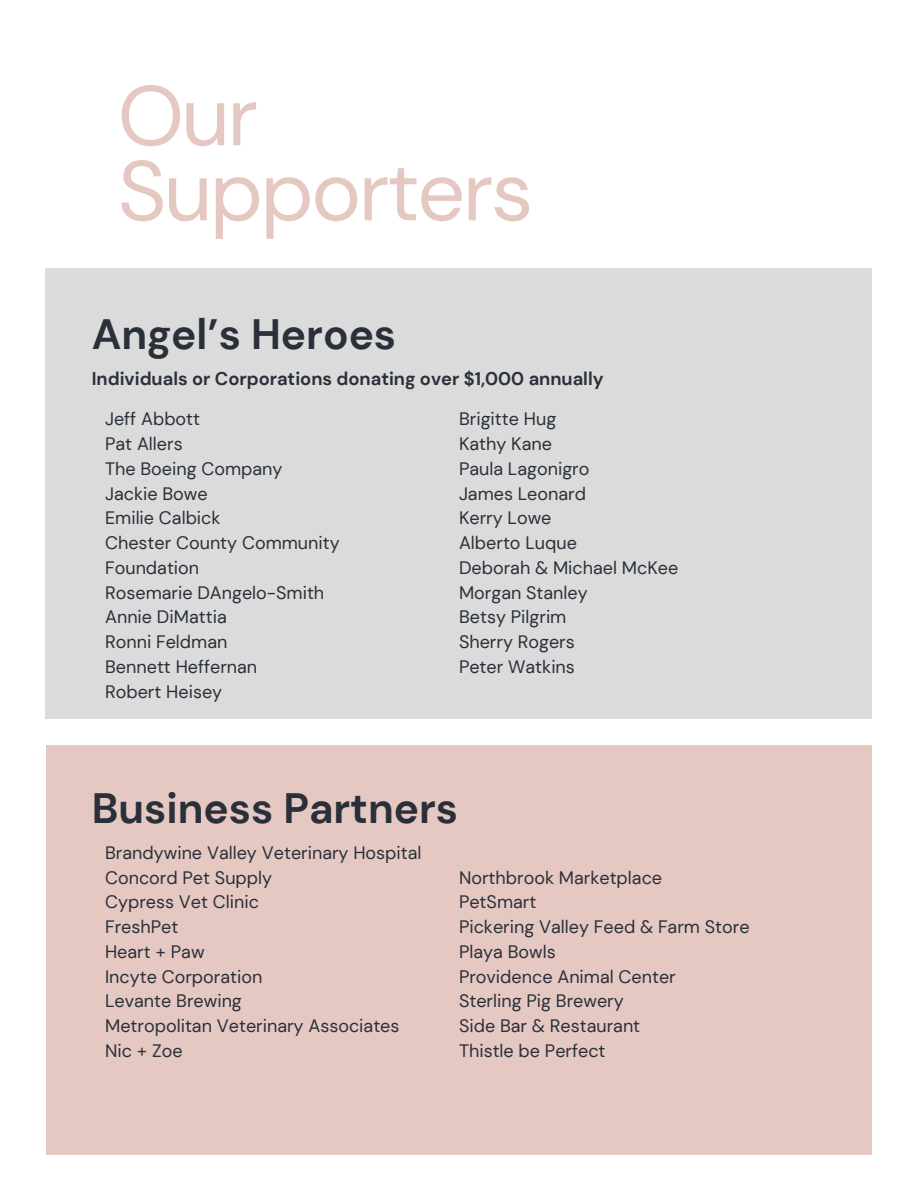
<style>
.page{position:relative;width:918px;height:1188px;background:#fff}
.page>*{position:absolute;margin:0;border:0;box-sizing:border-box;transform-origin:0 0}
.t1{font:84.6px/75px "DM Sans";letter-spacing:-.03em;color:#e6c8c3}
.t2{font:700 42.3px "DM Sans";color:#293039}
.t3{font:700 18.3px "DM Sans";color:#293039}
.t4{font:18px/24.8px "DM Sans";color:#293039}
</style>
<div class="page">
<div style="left:46px;top:268px;width:826px;height:451px;background:#dbdbdb"></div>
<div style="left:46px;top:745px;width:826px;height:410px;background:#e6c8c3"></div>
<h1 class="t1" style="left:118px;top:79px;width:417px">Our<br>Supporters</h1>
<h2 class="t2" style="left:92px;top:307px;width:306px">Angel’s Heroes</h2>
<h3 class="t3" style="left:92px;top:367px;width:513px">Individuals or Corporations donating over $1,000 annually</h3>
<p class="t4" style="left:105px;top:407px;width:97px">Jeff Abbott</p>
<p class="t4" style="left:105px;top:432px;width:79px">Pat Allers</p>
<p class="t4" style="left:105px;top:456px;width:179px">The Boeing Company</p>
<h2 class="t4" style="left:105px;top:481px;width:104px">Jackie Bowe</h2>
<p class="t4" style="left:105px;top:506px;width:117px">Emilie Calbick</p>
<p class="t4" style="left:105px;top:531px;width:236px">Chester County Community<br>Foundation</p>
<p class="t4" style="left:105px;top:580px;width:221px">Rosemarie DAngelo-Smith</p>
<p class="t4" style="left:105px;top:605px;width:123px">Annie DiMattia</p>
<p class="t4" style="left:105px;top:630px;width:124px">Ronni Feldman</p>
<p class="t4" style="left:105px;top:654px;width:154px">Bennett Heffernan</p>
<p class="t4" style="left:105px;top:679px;width:119px">Robert Heisey</p>
<p class="t4" style="left:459px;top:407px;width:99px">Brigitte Hug</p>
<p class="t4" style="left:459px;top:432px;width:95px">Kathy Kane</p>
<p class="t4" style="left:459px;top:456px;width:132px">Paula Lagonigro</p>
<p class="t4" style="left:459px;top:481px;width:129px">James Leonard</p>
<p class="t4" style="left:459px;top:506px;width:94px">Kerry Lowe</p>
<p class="t4" style="left:459px;top:531px;width:120px">Alberto Luque</p>
<p class="t4" style="left:459px;top:555px;width:221px">Deborah &amp; Michael McKee</p>
<p class="t4" style="left:459px;top:580px;width:130px">Morgan Stanley</p>
<p class="t4" style="left:459px;top:605px;width:109px">Betsy Pilgrim</p>
<p class="t4" style="left:459px;top:630px;width:117px">Sherry Rogers</p>
<h2 class="t4" style="left:459px;top:654px;width:117px">Peter Watkins</h2>
<p class="t2" style="left:92px;top:781px;width:368px">Business Partners</p>
<p class="t4" style="left:105px;top:840px;width:318px">Brandywine Valley Veterinary Hospital</p>
<p class="t4" style="left:105px;top:865px;width:169px">Concord Pet Supply</p>
<p class="t4" style="left:105px;top:890px;width:155px">Cypress Vet Clinic</p>
<p class="t4" style="left:105px;top:915px;width:75px">FreshPet</p>
<p class="t4" style="left:105px;top:939px;width:101px">Heart + Paw</p>
<p class="t4" style="left:105px;top:964px;width:159px">Incyte Corporation</p>
<p class="t4" style="left:105px;top:989px;width:138px">Levante Brewing</p>
<p class="t4" style="left:105px;top:1014px;width:296px">Metropolitan Veterinary Associates</p>
<p class="t4" style="left:105px;top:1038px;width:79px">Nic + Zoe</p>
<p class="t4" style="left:459px;top:865px;width:205px">Northbrook Marketplace</p>
<p class="t4" style="left:459px;top:890px;width:79px">PetSmart</p>
<p class="t4" style="left:459px;top:915px;width:292px">Pickering Valley Feed &amp; Farm Store</p>
<p class="t4" style="left:459px;top:939px;width:98px">Playa Bowls</p>
<p class="t4" style="left:459px;top:964px;width:218px">Providence Animal Center</p>
<p class="t4" style="left:459px;top:989px;width:166px">Sterling Pig Brewery</p>
<p class="t4" style="left:459px;top:1014px;width:183px">Side Bar &amp; Restaurant</p>
<p class="t4" style="left:459px;top:1038px;width:148px">Thistle be Perfect</p>
</div>
